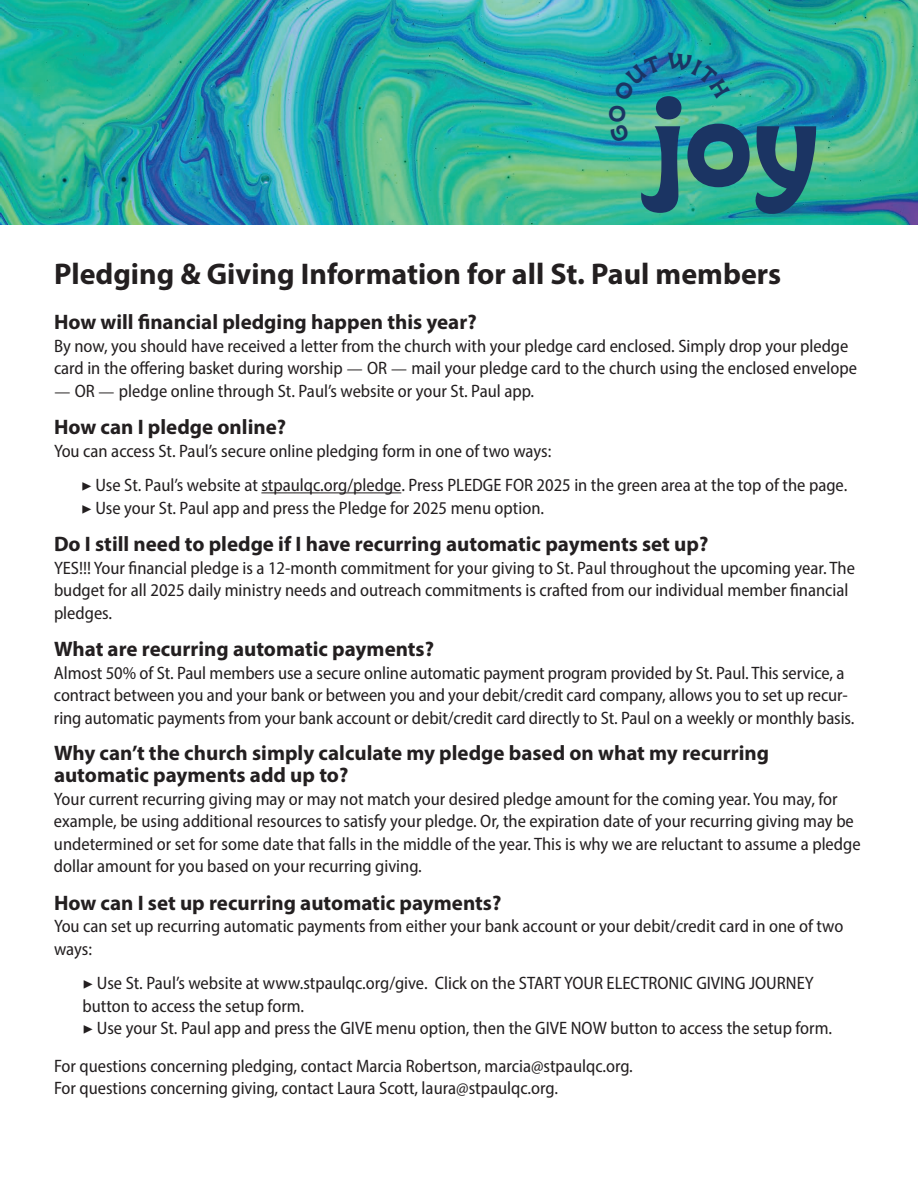
<style>
.page{position:relative;width:918px;height:1188px;background:#fff}
.page>*{position:absolute;margin:0;border:0;box-sizing:border-box;transform-origin:0 0}
.t1{font:800 121.5px "Gardein";color:#1b3463}
.t2{font:700 30px "Myriad Pro";color:#231f20}
.t3{font:700 21px/22.5px "Myriad Pro";color:#231f20}
.t4{font:semi-condensed 18px/22.5px "Myriad Pro";color:#231f20}
.s1{font-family:"Minion Pro";font-stretch:normal}
.s2{font-family:"Minion Pro";font-weight:700;font-stretch:condensed}
</style>
<div class="page">
<img style="left:0;top:0;width:918px;height:225px">
<hr style="left:261px;top:492px;width:140px;height:1px;background:#231f20">
<svg style="left:609px;top:53px;width:121px;height:90px;background:#29a6a9"></svg>
<h1 class="t1" style="left:653px;top:63px;width:169px">joy</h1>
<h2 class="t2" style="left:54px;top:254px;width:729px">Pledging &amp; Giving Information for all St. Paul members</h2>
<p class="t3" style="left:54px;top:310px;width:424px">How will financial pledging happen this year?</p>
<p class="t4" style="left:54px;top:334px;width:805px">By now, you should have received a letter from the church with your pledge card enclosed. Simply drop your pledge card in the offering basket during worship <span class="s1">—</span> OR <span class="s1">—</span> mail your pledge card to the church using the enclosed envelope</p>
<p class="t4" style="left:54px;top:379px;width:482px"><span class="s1">—</span> OR <span class="s1">—</span> pledge online through St. Paul’s website or your St. Paul app.</p>
<p class="t3" style="left:54px;top:415px;width:234px">How can I pledge online?</p>
<p class="t4" style="left:81px;top:433px;width:768px;line-height:34.5px;text-indent:-27px">You can access St. Paul’s secure online pledging form in one of two ways:<br><span class="s2">▶</span> Use St. Paul’s website at stpaulqc.org/pledge. Press PLEDGE FOR 2025 in the green area at the top of the page.</p>
<p class="t4" style="left:81px;top:496px;width:465px"><span class="s2">▶</span> Use your St. Paul app and press the Pledge for 2025 menu option.</p>
<p class="t3" style="left:54px;top:532px;width:656px">Do I still need to pledge if I have recurring automatic payments set up?</p>
<p class="t4" style="left:54px;top:556px;width:803px">YES!!! Your financial pledge is a 12-month commitment for your giving to St. Paul throughout the upcoming year. The budget for all 2025 daily ministry needs and outreach commitments is crafted from our individual member financial pledges.</p>
<p class="t3" style="left:54px;top:637px;width:382px">What are recurring automatic payments?</p>
<p class="t4" style="left:54px;top:661px;width:802px">Almost 50% of St. Paul members use a secure online automatic payment program provided by St. Paul. This service, a contract between you and your bank or between you and your debit/credit card company, allows you to set up recur&shy;ring automatic payments from your bank account or debit/credit card directly to St. Paul on a weekly or monthly basis.</p>
<p class="t3" style="left:54px;top:741px;width:717px">Why can’t the church simply calculate my pledge based on what my recurring automatic payments add up to?</p>
<p class="t4" style="left:54px;top:787px;width:808px">Your current recurring giving may or may not match your desired pledge amount for the coming year. You may, for example, be using additional resources to satisfy your pledge. Or, the expiration date of your recurring giving may be undetermined or set for some date that falls in the middle of the year. This is why we are reluctant to assume a pledge dollar amount for you based on your recurring giving.</p>
<p class="t3" style="left:54px;top:891px;width:449px">How can I set up recurring automatic payments?</p>
<p class="t4" style="left:54px;top:915px;width:791px">You can set up recurring automatic payments from either your bank account or your debit/credit card in one of two ways:</p>
<p class="t4" style="left:82px;top:972px;width:751px"><span class="s2">▶</span> Use St. Paul’s website at www.stpaulqc.org/give. Click on the START YOUR ELECTRONIC GIVING JOURNEY button to access the setup form.<br><span class="s2">▶</span> Use your St. Paul app and press the GIVE menu option, then the GIVE NOW button to access the setup form.</p>
<p class="t4" style="left:54px;top:1054px;width:580px">For questions concerning pledging, contact Marcia Robertson, marcia@stpaulqc.org.<br>For questions concerning giving, contact Laura Scott, laura@stpaulqc.org.</p>
</div>
